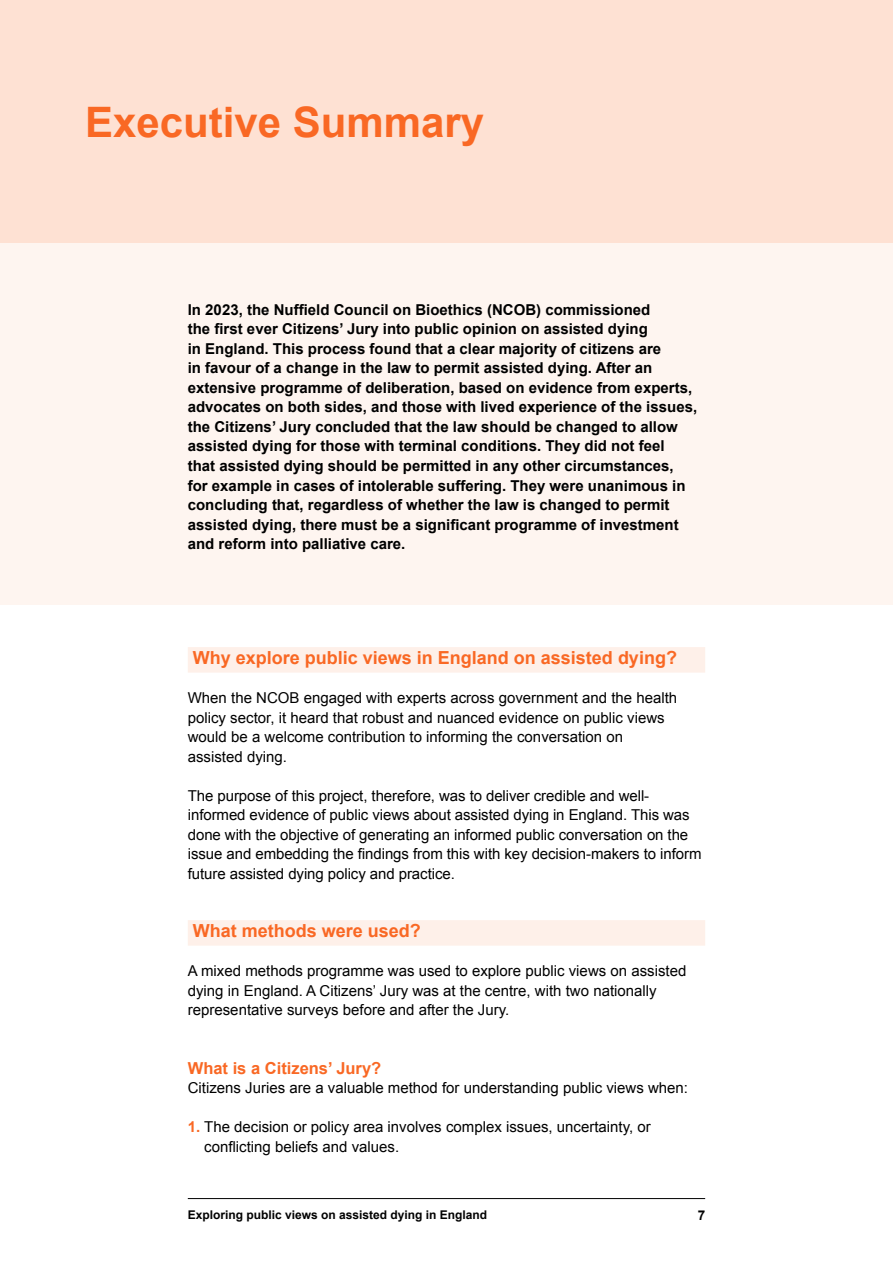
<style>
.page{position:relative;width:893px;height:1263px;background:#fff}
.page>*{position:absolute;margin:0;border:0;box-sizing:border-box;transform-origin:0 0}
.t1{font:700 42px "Arial";color:#f96824}
.t2{font:700 18px "Arial";color:#f96824}
.t3{font:700 16.5px "Arial";color:#f96824}
.t4{font:15px/19.5px "Arial";color:#000}
.t5{font:700 15px/19.5px "Arial";color:#000}
.t6{font:700 13.5px "Arial";color:#000}
.t7{font:700 12px "Arial";color:#000}
.s1{font-weight:700;color:#f96824}
</style>
<div class="page">
<hr style="left:188px;top:1198px;width:517px;height:1px;background:#000">
<div style="left:0;top:242px;width:893px;height:362px;background:#fef5f0"></div>
<div style="left:0;top:0;width:893px;height:242px;background:#fee1d3"></div>
<div style="left:188px;top:647px;width:517px;height:26px;background:#fef0e9"></div>
<div style="left:188px;top:920px;width:517px;height:26px;background:#fef0e9"></div>
<h1 class="t1" style="left:85px;top:94px;width:401px">Executive Summary</h1>
<p class="t5" style="left:188px;top:300px;width:511px">In 2023, the Nuffield Council on Bioethics (NCOB) commissioned<br>the first ever Citizens’ Jury into public opinion on assisted dying<br>in England. This process found that a clear majority of citizens are<br>in favour of a change in the law to permit assisted dying. After an extensive programme of deliberation, based on evidence from experts, advocates on both sides, and those with lived experience of the issues, the Citizens’ Jury concluded that the law should be changed to allow assisted dying for those with terminal conditions. They did not feel<br>that assisted dying should be permitted in any other circumstances, for example in cases of intolerable suffering. They were unanimous in concluding that, regardless of whether the law is changed to permit assisted dying, there must be a significant programme of investment and reform into palliative care.</p>
<p class="t2" style="left:193px;top:646px;width:486px">Why explore public views in England on assisted dying?</p>
<p class="t4" style="left:188px;top:688px;width:491px">When the NCOB engaged with experts across government and the health policy sector, it heard that robust and nuanced evidence on public views would be a welcome contribution to informing the conversation on assisted dying.</p>
<p class="t4" style="left:188px;top:786px;width:515px">The purpose of this project, therefore, was to deliver credible and well&shy;informed evidence of public views about assisted dying in England. This was done with the objective of generating an informed public conversation on the issue and embedding the findings from this with key decision-makers to inform future assisted dying policy and practice.</p>
<p class="t2" style="left:193px;top:919px;width:230px">What methods were used?</p>
<p class="t4" style="left:188px;top:961px;width:500px">A mixed methods programme was used to explore public views on assisted dying in England. A Citizens’ Jury was at the centre, with two nationally representative surveys before and after the Jury.</p>
<p class="t3" style="left:188px;top:1057px;width:195px">What is a Citizens’ Jury?</p>
<p class="t4" style="left:188px;top:1078px;width:502px">Citizens Juries are a valuable method for understanding public views when:</p>
<p class="t4" style="left:204px;top:1117px;width:448px;text-indent:-16px"><span class="s1">1.</span> The decision or policy area involves complex issues, uncertainty, or conflicting beliefs and values.</p>
<p class="t7" style="left:188px;top:1206px;width:301px">Exploring public views on assisted dying in England</p>
<p class="t6" style="left:698px;top:1206px;width:9px">7</p>
</div>
